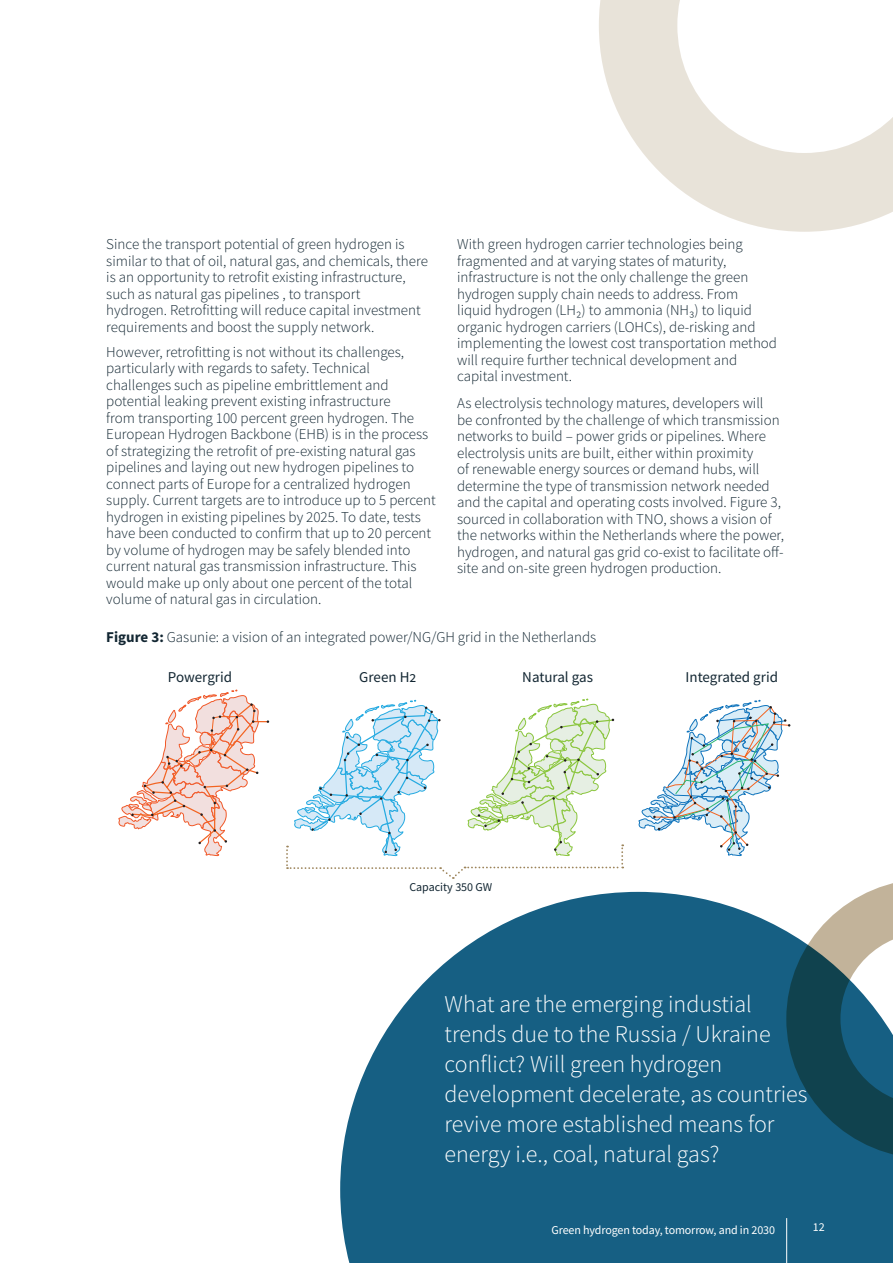
<style>
.page{position:relative;width:893px;height:1263px;background:#fff}
.page>*{position:absolute;margin:0;border:0;box-sizing:border-box;transform-origin:0 0}
.Intro_body_text{font:300 24px/30px "Source Sans Pro";color:#fff}
.Body_text{font:300 15px/16.5px "Source Sans Pro";color:#122632}
.Body_text_BOLD{font:300 15px "Source Sans Pro";color:#122632}
.Body_text_BOLD-2{font:15px "Source Sans Pro";color:#122632}
.t1{font:12px "Source Sans Pro";letter-spacing:-.01em;color:#fff}
.Body_text_BOLD-3{font:12px "Source Sans Pro";color:#122632}
.s1{font-weight:700}
</style>
<div class="page">
<svg style="left:340px;top:892px;width:553px;height:371px;background:#327292"></svg>
<svg style="left:786px;top:883px;width:107px;height:276px"></svg>
<svg style="left:119px;top:690px;width:150px;height:166px"></svg>
<svg style="left:639px;top:700px;width:151px;height:156px"></svg>
<svg style="left:286px;top:699px;width:337px;height:180px"></svg>
<svg style="left:599px;top:0;width:294px;height:232px"></svg>
<hr style="left:786px;top:1218px;width:1px;height:45px;background:#fff">
<p class="Body_text" style="left:106px;top:236px;width:323px">Since the transport potential of green hydrogen is similar to that of oil, natural gas, and chemicals, there is an opportunity to retrofit existing infrastructure, such as natural gas pipelines , to transport<br>hydrogen. Retrofitting will reduce capital investment requirements and boost the supply network.</p>
<p class="Body_text" style="left:106px;top:344px;width:331px">However, retrofitting is not without its challenges, particularly with regards to safety. Technical challenges such as pipeline embrittlement and potential leaking prevent existing infrastructure<br>from transporting 100 percent green hydrogen. The European Hydrogen Backbone (EHB) is in the process of strategizing the retrofit of pre-existing natural gas pipelines and laying out new hydrogen pipelines to connect parts of Europe for a centralized hydrogen supply. Current targets are to introduce up to 5 percent hydrogen in existing pipelines by 2025. To date, tests have been conducted to confirm that up to 20 percent by volume of hydrogen may be safely blended into current natural gas transmission infrastructure. This would make up only about one percent of the total volume of natural gas in circulation.</p>
<p class="Body_text" style="left:457px;top:236px;width:321px">With green hydrogen carrier technologies being fragmented and at varying states of maturity, infrastructure is not the only challenge the green hydrogen supply chain needs to address. From<br>liquid hydrogen (LH₂) to ammonia (NH₃) to liquid organic hydrogen carriers (LOHCs), de-risking and implementing the lowest cost transportation method will require further technical development and capital investment.</p>
<p class="Body_text" style="left:457px;top:395px;width:328px">As electrolysis technology matures, developers will<br>be confronted by the challenge of which transmission networks to build – power grids or pipelines. Where electrolysis units are built, either within proximity<br>of renewable energy sources or demand hubs, will determine the type of transmission network needed and the capital and operating costs involved. Figure 3, sourced in collaboration with TNO, shows a vision of the networks within the Netherlands where the power, hydrogen, and natural gas grid co-exist to facilitate off&shy;site and on-site green hydrogen production.</p>
<p class="Body_text_BOLD" style="left:106px;top:628px;width:491px"><span class="s1">Figure 3:</span> Gasunie: a vision of an integrated power/NG/GH grid in the Netherlands</p>
<p class="Body_text_BOLD-2" style="left:168px;top:667px;width:66px">Powergrid</p>
<p class="Body_text_BOLD-2" style="left:359px;top:667px;width:58px">Green H2</p>
<p class="Body_text_BOLD-2" style="left:522px;top:667px;width:72px">Natural gas</p>
<p class="Body_text_BOLD-2" style="left:686px;top:667px;width:94px">Integrated grid</p>
<p class="Body_text_BOLD-3" style="left:409px;top:879px;width:85px">Capacity 350 GW</p>
<p class="Intro_body_text" style="left:445px;top:989px;width:364px">What are the emerging industial trends due to the Russia / Ukraine conflict? Will green hydrogen development decelerate, as countries revive more established means for energy i.e., coal, natural gas?</p>
<p class="t1" style="left:551px;top:1223px;width:225px">Green hydrogen today, tomorrow, and in 2030</p>
<p class="t1" style="left:813px;top:1219px;width:13px">12</p>
</div>
